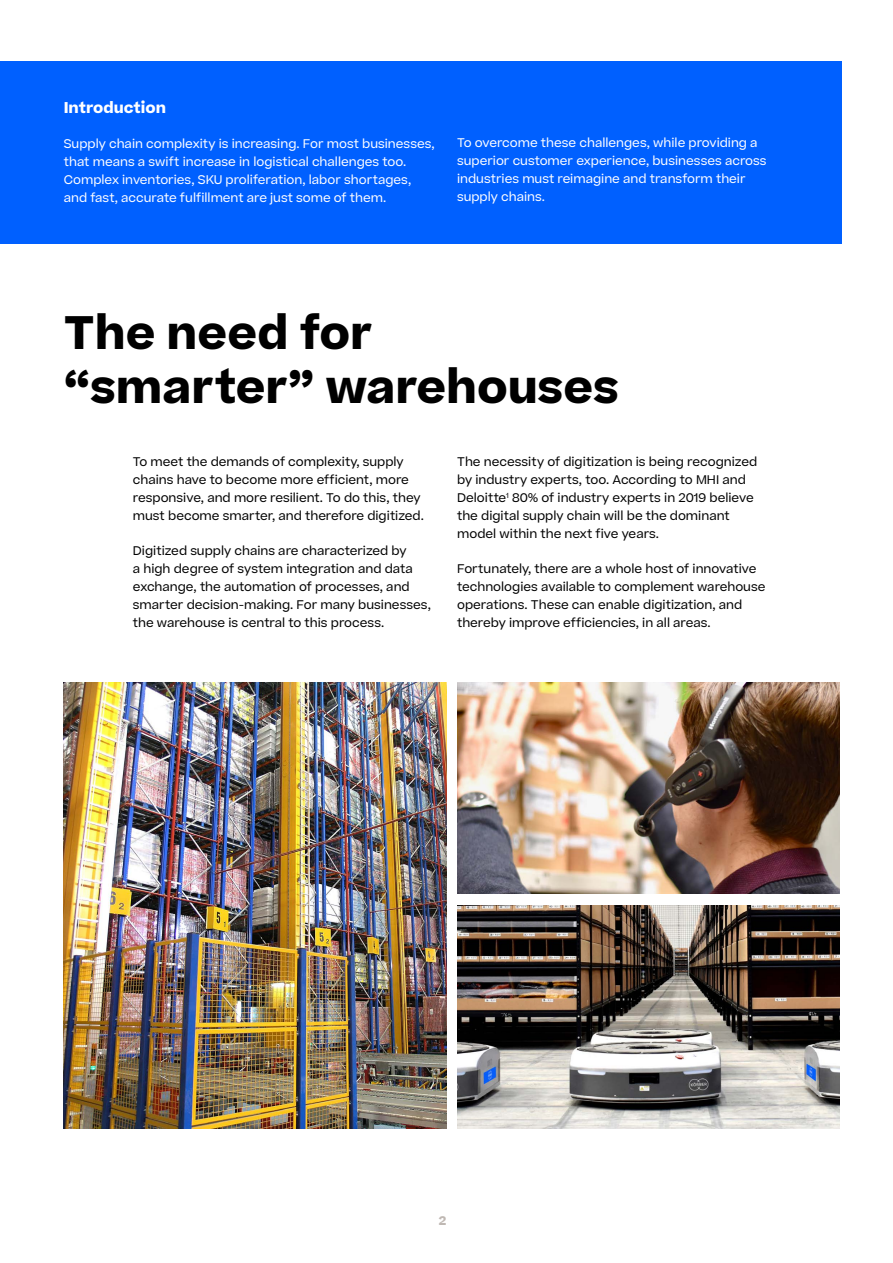
<style>
.page{position:relative;width:893px;height:1263px;background:#fff}
.page>*{position:absolute;margin:0;border:0;box-sizing:border-box;transform-origin:0 0}
.t1{font:700 45px/54px "Koerber";color:#000}
.t2{font:700 15px "Koerber";color:#fff}
.t3{font:12px/18px "Koerber";color:#000}
.t4{font:12px/18px "Koerber";color:#fff}
.t5{font:700 12px "Koerber";color:#bfb8b3}
</style>
<div class="page">
<div style="left:0;top:62px;width:842px;height:182px;background:#0060ff"></div>
<img style="left:64px;top:682px;width:382px;height:447px">
<img style="left:457px;top:682px;width:383px;height:211px">
<img style="left:457px;top:906px;width:383px;height:223px">
<p class="t2" style="left:64px;top:97px;width:104px">Introduction</p>
<p class="t4" style="left:64px;top:135px;width:373px">Supply chain complexity is increasing. For most businesses, that means a swift increase in logistical challenges too.<br>Complex inventories, SKU proliferation, labor shortages, and fast, accurate fulfillment are just some of them.</p>
<p class="t4" style="left:457px;top:133px;width:311px">To overcome these challenges, while providing a superior customer experience, businesses across industries must reimagine and transform their supply chains.</p>
<h1 class="t1" style="left:64px;top:306px;width:557px">The need for “smarter” warehouses</h1>
<p class="t3" style="left:133px;top:452px;width:292px">To meet the demands of complexity, supply chains have to become more efficient, more responsive, and more resilient. To do this, they must become smarter, and therefore digitized.</p>
<p class="t3" style="left:133px;top:541px;width:299px">Digitized supply chains are characterized by<br>a high degree of system integration and data exchange, the automation of processes, and smarter decision-making. For many businesses, the warehouse is central to this process.</p>
<p class="t3" style="left:457px;top:452px;width:302px">The necessity of digitization is being recognized by industry experts, too. According to MHI and Deloitte<sup>1</sup> 80% of industry experts in 2019 believe the digital supply chain will be the dominant model within the next five years.</p>
<p class="t3" style="left:457px;top:559px;width:310px">Fortunately, there are a whole host of innovative technologies available to complement warehouse operations. These can enable digitization, and thereby improve efficiencies, in all areas.</p>
<p class="t5" style="left:439px;top:1212px;width:9px">2</p>
</div>
